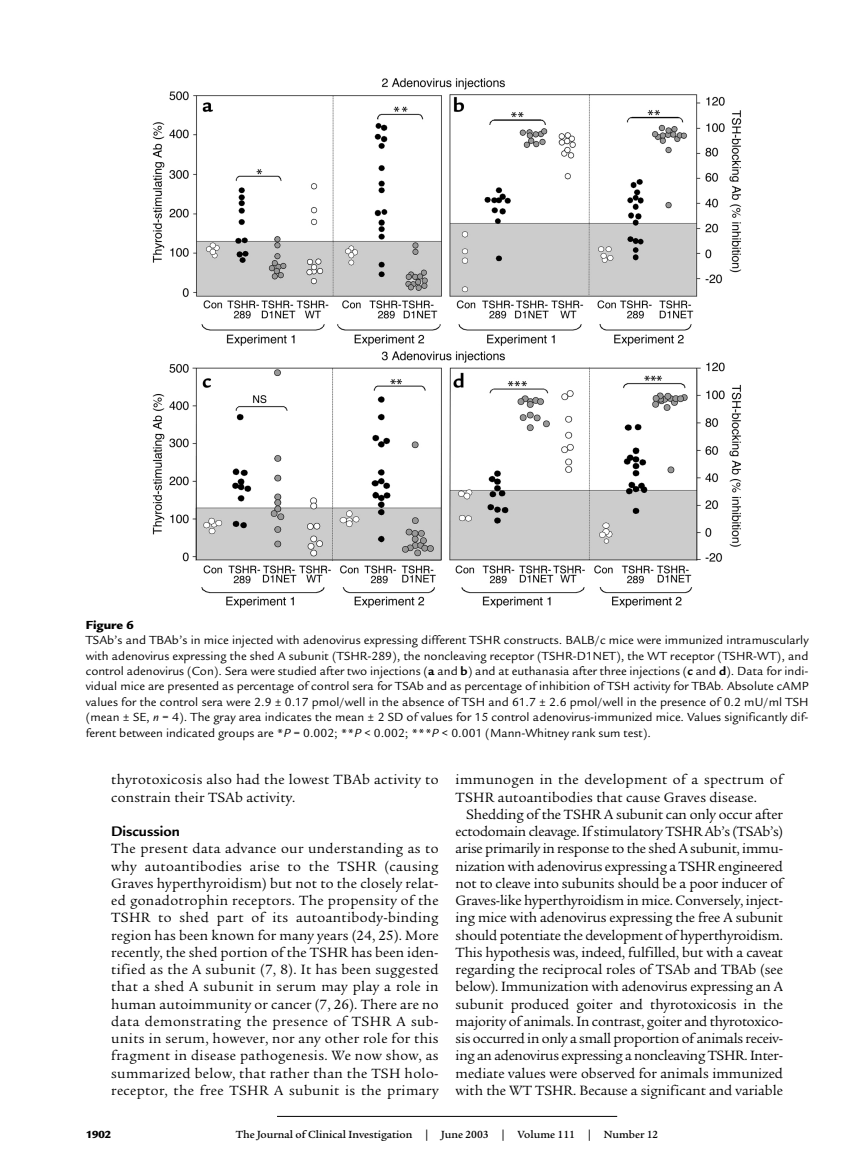
<style>
.page{position:relative;width:864px;height:1173px;background:#fff}
.page>*{position:absolute;margin:0;border:0;box-sizing:border-box;transform-origin:0 0}
.t1{font:700 15px "Legacy Sans";color:#000}
.t2{font:14.7px/17.2px "Legacy Serif";letter-spacing:.025em;color:#000}
.t3{font:12.75px/15.5px "Legacy Sans";color:#000;text-align:justify}
.t4{font:900 12.75px "Legacy Sans";color:#000}
.t5{font:500 11.25px "Legacy Serif";color:#000}
.t6{font:900 11.25px "Legacy Sans";color:#000}
.s1{font-weight:700}
.s2{color:#df0025}
.s3{font-style:italic}
</style>
<div class="page">
<hr style="left:277px;top:1116px;width:340px;height:1px;background:#000">
<img style="left:152px;top:78px;width:590px;height:530px">
<p class="t4" style="left:86px;top:620px;width:50px">Figure 6</p>
<p class="t3" style="left:86px;top:634px;width:724px">TSAb’s and TBAb’s in mice injected with adenovirus expressing different TSHR constructs. BALB/c mice were immunized intramuscularly with adenovirus expressing the shed A subunit (TSHR-289), the noncleaving receptor (TSHR-D1NET), the WT receptor (TSHR-WT), and control adenovirus (Con). Sera were studied after two injections (<span class="s1">a</span> and <span class="s1">b</span>) and at euthanasia after three injections (<span class="s1">c</span> and <span class="s1">d</span>). Data for indi&shy;vidual mice are presented as percentage of control sera for TSAb and as percentage of inhibition of TSH activity for TBAb<span class="s2">.</span> Absolute cAMP values for the control sera were 2.9 ± 0.17 pmol/well in the absence of TSH and 61.7 ± 2.6 pmol/well in the presence of 0.2 mU/ml TSH (mean ± SE, <span class="s3">n</span> = 4). The gray area indicates the mean ± 2 SD of values for 15 control adenovirus-immunized mice. Values significantly dif&shy;ferent between indicated groups are *<span class="s3">P</span> = 0.002; **<span class="s3">P</span> &lt; 0.002; ***<span class="s3">P</span> &lt; 0.001 (Mann-Whitney rank sum test).</p>
<p class="t2" style="left:111px;top:773px;width:329px">thyrotoxicosis also had the lowest TBAb activity to constrain their TSAb activity.</p>
<p class="t1" style="left:111px;top:826px;width:70px">Discussion</p>
<p class="t2" style="left:111px;top:842px;width:329px;text-align:justify">The present data advance our understanding as to why autoantibodies arise to the TSHR (causing Graves hyperthyroidism) but not to the closely relat&shy;ed gonadotrophin receptors. The propensity of the TSHR to shed part of its autoantibody-binding region has been known for many years (24, 25). More recently, the shed portion of the TSHR has been iden&shy;tified as the A subunit (7, 8). It has been suggested that a shed A subunit in serum may play a role in human autoimmunity or cancer (7, 26). There are no data demonstrating the presence of TSHR A sub&shy;units in serum, however, nor any other role for this fragment in disease pathogenesis. We now show, as summarized below, that rather than the TSH holo&shy;receptor, the free TSHR A subunit is the primary</p>
<p class="t2" style="left:456px;top:773px;width:329px">immunogen in the development of a spectrum of<br>TSHR autoantibodies that cause Graves disease.</p>
<p class="t2" style="left:456px;top:807px;width:329px;text-align:justify;text-indent:11px">Shedding of the TSHR A subunit can only occur after ectodomain cleavage. If stimulatory TSHR Ab’s (TSAb’s) arise primarily in response to the shed A subunit, immu&shy;nization with adenovirus expressing a TSHR engineered not to cleave into subunits should be a poor inducer of Graves-like hyperthyroidism in mice. Conversely, inject&shy;ing mice with adenovirus expressing the free A subunit should potentiate the development of hyperthyroidism.<br>This hypothesis was, indeed, fulfilled, but with a caveat regarding the reciprocal roles of TSAb and TBAb (see below). Immunization with adenovirus expressing an A subunit produced goiter and thyrotoxicosis in the majority of animals. In contrast, goiter and thyrotoxico&shy;sis occurred in only a small proportion of animals receiv&shy;ing an adenovirus expressing a noncleaving TSHR. Inter&shy;mediate values were observed for animals immunized with the WT TSHR. Because a significant and variable</p>
<p class="t6" style="left:86px;top:1130px;width:27px">1902</p>
<p class="t5" style="left:236px;top:1130px;width:424px">The Journal of Clinical Investigation | June 2003 | Volume 111 | Number 12</p>
</div>
